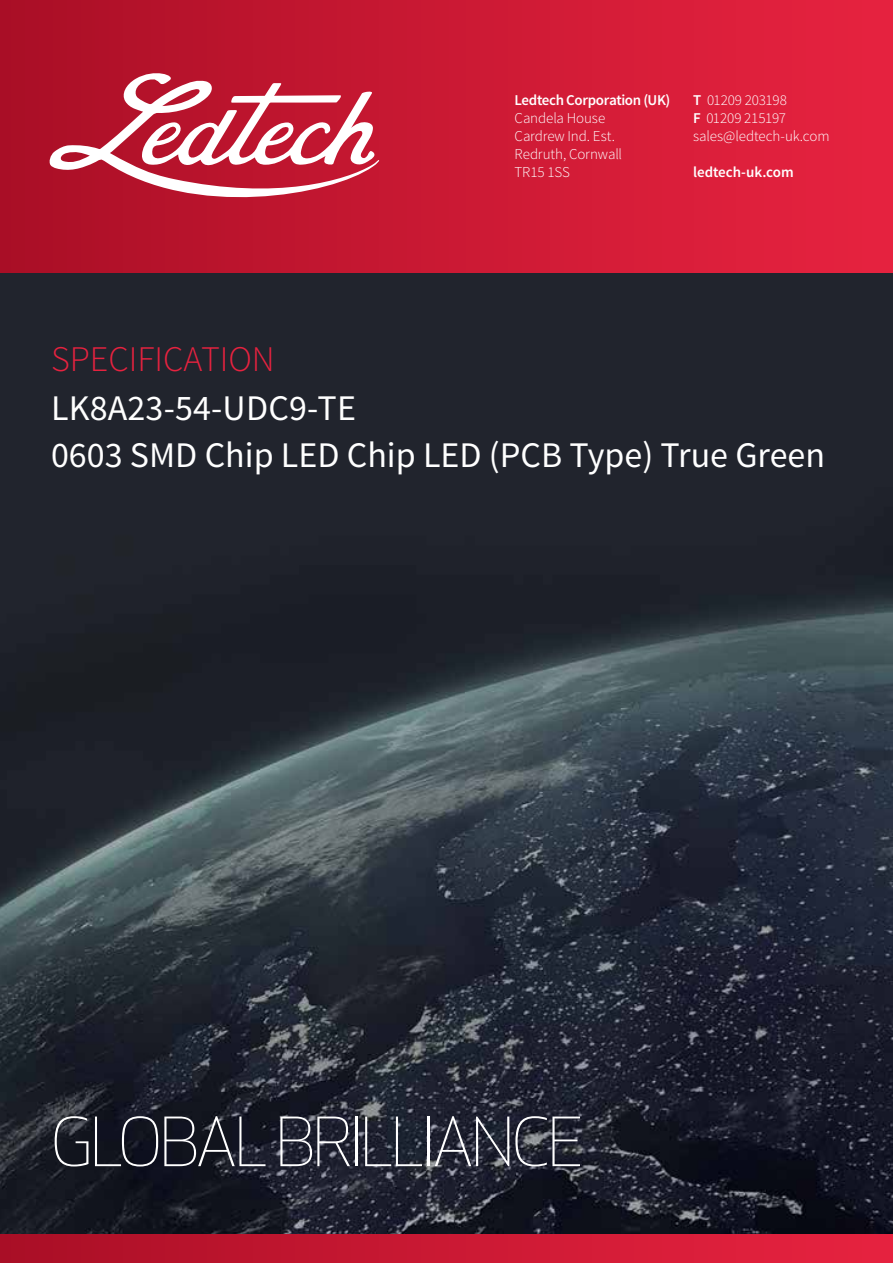
<style>
.page{position:relative;width:893px;height:1263px;background:#fff}
.page>*{position:absolute;margin:0;border:0;box-sizing:border-box;transform-origin:0 0}
.t1{font:300 66.15px "Apex New";letter-spacing:-.035em;color:#fff}
.t2{font:36px/46.8px "Source Sans Pro";color:#fff}
.t3{font:300 36px "Source Sans Pro";color:#e6223f}
.t4{font:300 15px/18px "Source Sans Pro";letter-spacing:-.01em;color:#fff}
.t5{font:600 15px "Source Sans Pro";letter-spacing:-.02em;color:#fff}
.s1{font-weight:600}
</style>
<div class="page">
<img style="left:0;top:272px;width:893px;height:962px">
<div style="left:0;top:0;width:893px;height:272px;background:linear-gradient(to right,#aa0f26,#e92340)"></div>
<svg style="left:50px;top:73px;width:329px;height:124px"></svg>
<div style="left:0;top:1234px;width:893px;height:29px;background:linear-gradient(to right,#aa0f26,#e92340)"></div>
<p class="t5" style="left:514px;top:90px;width:157px">Ledtech Corporation (UK)</p>
<p class="t4" style="left:514px;top:109px;width:109px">Candela House<br>Cardrew Ind. Est.<br>Redruth, Cornwall<br>TR15 1SS</p>
<p class="t4" style="left:693px;top:91px;width:138px"><span class="s1">T</span> 01209 203198<br><span class="s1">F</span> 01209 215197 sales@ledtech-uk.com</p>
<p class="t5" style="left:693px;top:162px;width:102px">ledtech-uk.com</p>
<h2 class="t3" style="left:51px;top:337px;width:225px">SPECIFICATION</h2>
<h2 class="t2" style="left:51px;top:386px;width:776px">LK8A23-54-UDC9-TE<br>0603 SMD Chip LED Chip LED (PCB Type) True Green</h2>
<h1 class="t1" style="left:51px;top:1101px;width:534px">GLOBAL BRILLIANCE</h1>
</div>
